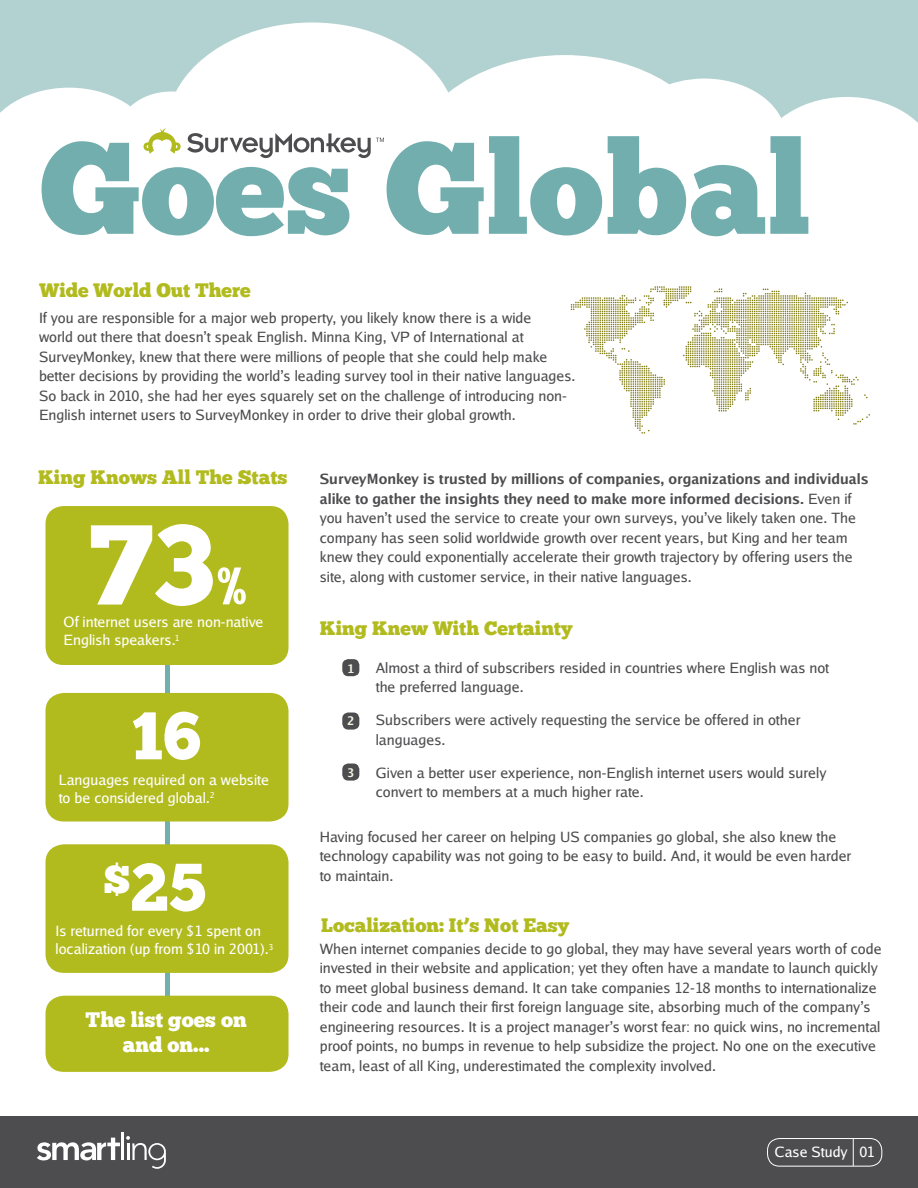
<style>
.page{position:relative;width:918px;height:1188px;background:#fff}
.page>*{position:absolute;margin:0;border:0;box-sizing:border-box;transform-origin:0 0}
.t1{font:130.2px "Chunk Five";color:#72aeae}
.t2{font:113.25px "Chunk Five";color:#fff}
.t3{font:67.2px "Chunk Five";color:#fff;scale:.96 1}
.t4{font:21px/25.2px "Chunk Five";color:#fff;text-align:center}
.t5{font:19.5px "Chunk Five";color:#b2bb1e}
.t6{font:14.25px/19.5px "Luxi Sans";color:#4d4d4f}
.t7{font:14.25px/18px "Luxi Sans";color:#fff}
.t8{font:700 12px "Luxi Sans";color:#f7f5e6}
.s1{font-size:57.6px}
.s2{font-size:15px}
.s3{font-weight:700}
</style>
<div class="page">
<div style="left:0;top:0;width:918px;height:145px;background:#b2d1d1"></div>
<svg style="left:720px;top:79px;width:198px;height:66px"></svg>
<svg style="left:0;top:22px;width:720px;height:127px;fill:#fff"></svg>
<div style="left:0;top:1116px;width:918px;height:72px;background:#4d4d4f"></div>
<hr style="left:121px;top:1133px;width:3px;height:27px;background:#fff">
<svg style="left:37px;top:1138px;width:83px;height:22px"></svg>
<svg style="left:126px;top:1136px;width:40px;height:33px"></svg>
<div style="left:767px;top:1138px;width:115px;height:29px;border:1px solid #fff;border-radius:12px"></div>
<svg style="left:853px;top:1139px;width:1px;height:27px"></svg>
<svg style="left:187px;top:133px;width:197px;height:25px"></svg>
<svg style="left:144px;top:128px;width:37px;height:26px"></svg>
<svg style="left:165px;top:665px;width:5px;height:331px"></svg>
<div style="left:46px;top:844px;width:243px;height:129px;background:#b2bb1e;border-radius:18px"></div>
<div style="left:46px;top:693px;width:243px;height:129px;background:#b2bb1e;border-radius:18px"></div>
<div style="left:46px;top:506px;width:243px;height:159px;background:#b2bb1e;border-radius:18px"></div>
<div style="left:46px;top:996px;width:243px;height:76px;background:#b2bb1e;border-radius:18px"></div>
<svg style="left:571px;top:286px;width:299px;height:148px"></svg>
<div style="left:342px;top:659px;width:17px;height:17px;background:#4d4d4f;border-radius:6px"></div>
<div style="left:342px;top:713px;width:17px;height:17px;background:#4d4d4f;border-radius:6px"></div>
<div style="left:342px;top:764px;width:17px;height:17px;background:#4d4d4f;border-radius:6px"></div>
<h1 class="t1" style="left:40px;top:111px;width:772px">Goes Global</h1>
<h3 class="t5" style="left:40px;top:279px;width:213px">Wide World Out There</h3>
<p class="t6" style="left:39px;top:308px;width:538px">If you are responsible for a major web property, you likely know there is a wide<br>world out there that doesn’t speak English. Minna King, VP of International at SurveyMonkey, knew that there were millions of people that she could help make better decisions by providing the world’s leading survey tool in their native languages.<br>So back in 2010, she had her eyes squarely set on the challenge of introducing non-English internet users to SurveyMonkey in order to drive their global growth.</p>
<h3 class="t5" style="left:38px;top:466px;width:251px">King Knows All The Stats</h3>
<h2 class="t2" style="left:89px;top:498px;width:161px">73<span class="s1">%</span></h2>
<p class="t7" style="left:64px;top:613px;width:201px">Of internet users are non-native<br>English speakers.<sup>1</sup></p>
<h3 class="t3" style="left:131px;top:696px;width:74px">16</h3>
<p class="t7" style="left:59px;top:770px;width:212px">Languages required on a website to be considered global<span class="s2">.</span><sup>2</sup></p>
<h3 class="t3" style="left:104px;top:847px;width:108px"><sup>$</sup>25</h3>
<p class="t7" style="left:56px;top:922px;width:219px">Is returned for every $1 spent on localization (up from $10 in 2001).<sup>3</sup></p>
<h3 class="t4" style="left:86px;top:1007px;width:163px">The list goes on and on...</h3>
<p class="t6" style="left:320px;top:469px;width:550px"><span class="s3">SurveyMonkey is trusted by millions of companies, organizations and individuals alike to gather the insights they need to make more informed decisions.</span> Even if you haven’t used the service to create your own surveys, you’ve likely taken one. The company has seen solid worldwide growth over recent years, but King and her team knew they could exponentially accelerate their growth trajectory by offering users the site, along with customer service, in their native languages.</p>
<h3 class="t5" style="left:320px;top:616px;width:254px">King Knew With Certainty</h3>
<p class="t6" style="left:376px;top:658px;width:455px">Almost a third of subscribers resided in countries where English was not the preferred language.</p>
<p class="t6" style="left:376px;top:710px;width:426px">Subscribers were actively requesting the service be offered in other languages.</p>
<p class="t6" style="left:376px;top:763px;width:452px">Given a better user experience, non-English internet users would surely convert to members at a much higher rate.</p>
<p class="t8" style="left:347px;top:660px;width:8px">1</p>
<p class="t8" style="left:347px;top:713px;width:8px">2</p>
<p class="t8" style="left:347px;top:764px;width:8px">3</p>
<p class="t6" style="left:320px;top:827px;width:533px">Having focused her career on helping US companies go global, she also knew the technology capability was not going to be easy to build. And, it would be even harder to maintain.</p>
<h3 class="t5" style="left:321px;top:914px;width:249px">Localization: It’s Not Easy</h3>
<p class="t6" style="left:320px;top:939px;width:563px">When internet companies decide to go global, they may have several years worth of code invested in their website and application; yet they often have a mandate to launch quickly to meet global business demand. It can take companies 12-18 months to internationalize their code and launch their first foreign language site, absorbing much of the company’s engineering resources. It is a project manager’s worst fear: no quick wins, no incremental proof points, no bumps in revenue to help subsidize the project. No one on the executive team, least of all King, underestimated the complexity involved.</p>
<p class="t7" style="left:774px;top:1142px;width:102px">Case Study 01</p>
</div>
